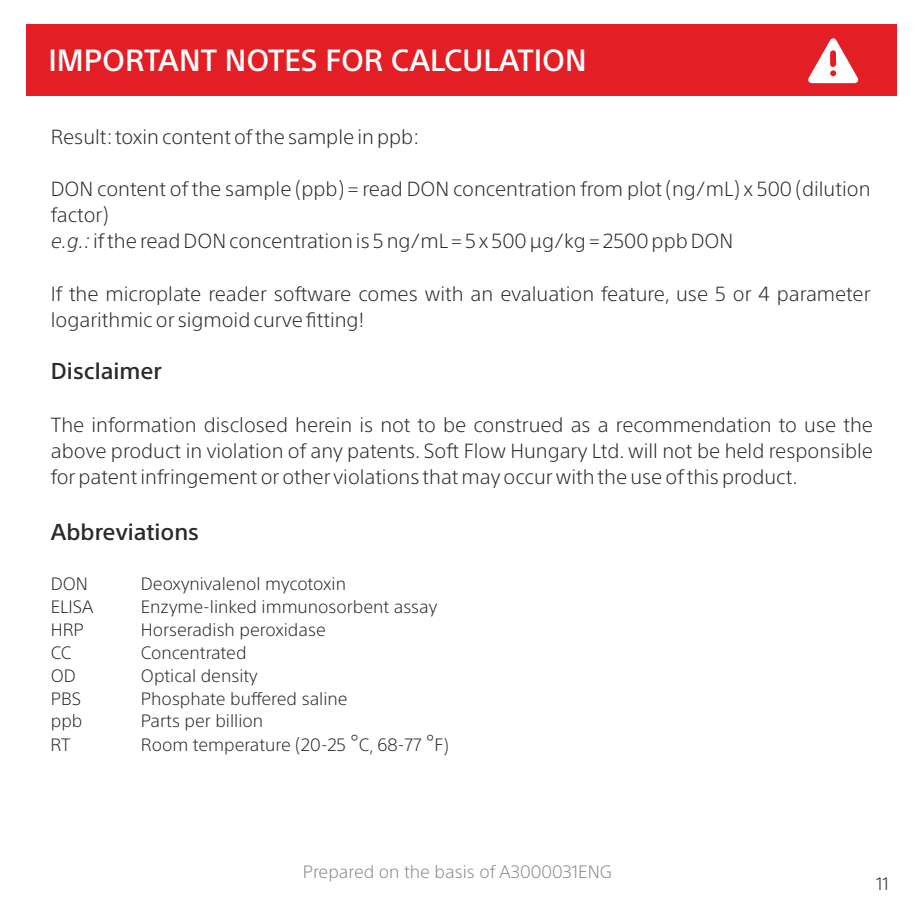
<style>
.page{position:relative;width:922px;height:922px;background:#fff}
.page>*{position:absolute;margin:0;border:0;box-sizing:border-box;transform-origin:0 0}
.t1{font:500 30px "SST";color:#fefefe}
.t2{font:500 22.5px "SST";color:#2b2a29}
.t3{font:300 20px/26.2px "SST";color:#2b2a29}
.t4{font:300 17.5px "SST";color:#2b2a29}
.t5{font:300 17.5px "SST";color:#898989}
.s1{font-style:italic}
.s2{font-size:22.5px}
</style>
<div class="page">
<div style="left:26px;top:24px;width:869px;height:72px;background:#e31e24"></div>
<svg style="left:808px;top:38px;width:50px;height:45px"></svg>
<h1 class="t1" style="left:48px;top:48px;width:540px">IMPORTANT NOTES FOR CALCULATION</h1>
<p class="t3" style="left:51px;top:125px;width:370px">Result: toxin content of the sample in ppb:</p>
<p class="t3" style="left:51px;top:177px;width:820px">DON content of the sample (ppb) = read DON concentration from plot (ng/mL) x 500 (dilution factor)<br><span class="s1">e.g.:</span> if the read DON concentration is 5 ng/mL = 5 x 500 µg/kg = 2500 ppb DON</p>
<p class="t3" style="left:51px;top:282px;width:821px">If the microplate reader software comes with an evaluation feature, use 5 or 4 parameter logarithmic or sigmoid curve fitting!</p>
<p class="t2" style="left:51px;top:362px;width:113px">Disclaimer</p>
<p class="t3" style="left:51px;top:413px;width:823px;text-align:justify">The information disclosed herein is not to be construed as a recommendation to use the above product in violation of any patents. Soft Flow Hungary Ltd. will not be held responsible for patent infringement or other violations that may occur with the use of this product.</p>
<p class="t2" style="left:51px;top:522px;width:150px">Abbreviations</p>
<p class="t4" style="left:51px;top:576px;width:39px">DON</p>
<p class="t4" style="left:141px;top:576px;width:207px">Deoxynivalenol mycotoxin</p>
<p class="t4" style="left:51px;top:599px;width:44px">ELISA</p>
<p class="t4" style="left:141px;top:599px;width:298px">Enzyme-linked immunosorbent assay</p>
<p class="t4" style="left:51px;top:622px;width:35px">HRP</p>
<p class="t4" style="left:141px;top:622px;width:186px">Horseradish peroxidase</p>
<p class="t4" style="left:51px;top:645px;width:22px">CC</p>
<p class="t4" style="left:141px;top:645px;width:107px">Concentrated</p>
<p class="t4" style="left:51px;top:668px;width:27px">OD</p>
<p class="t4" style="left:141px;top:668px;width:118px">Optical density</p>
<p class="t4" style="left:51px;top:690px;width:32px">PBS</p>
<p class="t4" style="left:141px;top:690px;width:208px">Phosphate buffered saline</p>
<p class="t4" style="left:51px;top:713px;width:33px">ppb</p>
<p class="t4" style="left:141px;top:713px;width:124px">Parts per billion</p>
<p class="t4" style="left:50px;top:737px;width:22px">RT</p>
<p class="t4" style="left:141px;top:737px;width:309px">Room temperature (20-25 <span class="s2">°</span>C, 68-77 <span class="s2">°</span>F)</p>
<p class="t5" style="left:303px;top:864px;width:311px">Prepared on the basis of A3000031ENG</p>
<p class="t4" style="left:875px;top:876px;width:15px">11</p>
</div>
